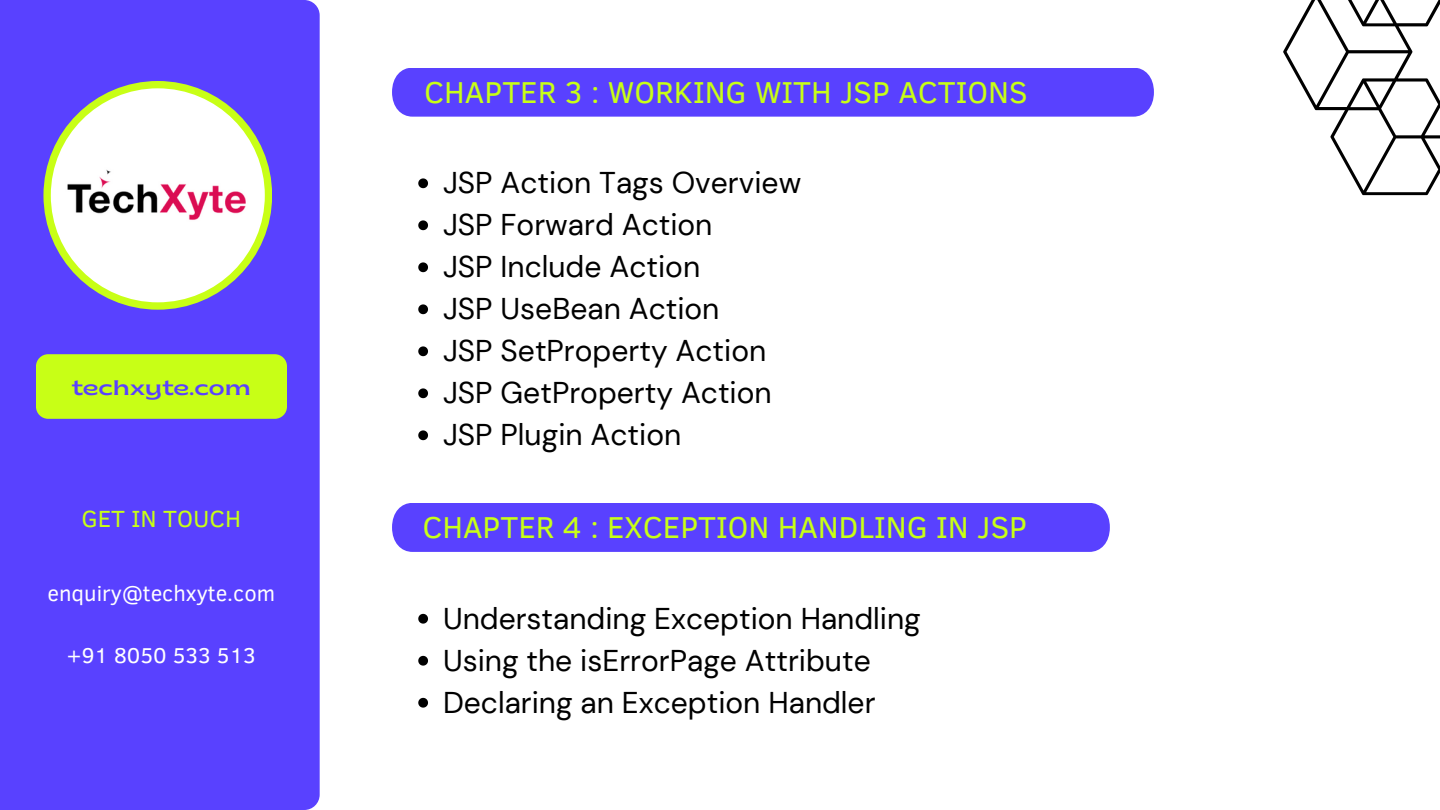
<style>
.page{position:relative;width:1440px;height:810px;background:#fff}
.page>*{position:absolute;margin:0;border:0;box-sizing:border-box;transform-origin:0 0}
.t1{font:31px "Clear Sans";color:#c8ff16}
.t2{font:30px "DM Sans";color:#000}
.t3{font:24px "Clear Sans";color:#c8ff16}
.t4{font:22px "Clear Sans";color:#fff}
.t5{font:semi-expanded 21px "Brice";color:#5941ff}
</style>
<div class="page">
<div style="left:0;top:0;width:320px;height:810px;background:#5941ff"></div>
<div style="left:36px;top:354px;width:251px;height:65px;background:#c8ff16;border-radius:12px"></div>
<div style="left:392px;top:68px;width:762px;height:49px;background:#5941ff"></div>
<div style="left:43px;top:81px;width:229px;height:229px;background:#c8ff16;border-radius:50%"></div>
<img style="left:51px;top:88px;width:214px;height:214px;border-radius:50%">
<svg style="left:418px;top:178px;width:10px;height:10px"></svg>
<svg style="left:418px;top:220px;width:10px;height:10px"></svg>
<svg style="left:418px;top:262px;width:10px;height:10px"></svg>
<svg style="left:418px;top:304px;width:10px;height:10px"></svg>
<svg style="left:418px;top:346px;width:10px;height:10px"></svg>
<svg style="left:418px;top:388px;width:10px;height:10px"></svg>
<svg style="left:418px;top:430px;width:10px;height:10px"></svg>
<svg style="left:418px;top:614px;width:10px;height:10px"></svg>
<svg style="left:418px;top:656px;width:10px;height:10px"></svg>
<svg style="left:418px;top:698px;width:10px;height:10px"></svg>
<svg style="left:1283px;top:0;width:157px;height:195px"></svg>
<div style="left:392px;top:503px;width:718px;height:49px;background:#5941ff"></div>
<p class="t5" style="left:72px;top:379px;width:181px">techxyte.com</p>
<p class="t3" style="left:81px;top:501px;width:161px">GET IN TOUCH</p>
<p class="t4" style="left:47px;top:578px;width:229px">enquiry@techxyte.com</p>
<p class="t4" style="left:67px;top:639px;width:191px">+91 8050 533 513</p>
<p class="t1" style="left:424px;top:70px;width:605px">CHAPTER 3 : WORKING WITH JSP ACTIONS</p>
<p class="t2" style="left:443px;top:164px;width:360px">JSP Action Tags Overview</p>
<p class="t2" style="left:443px;top:206px;width:271px">JSP Forward Action</p>
<p class="t2" style="left:443px;top:248px;width:259px">JSP Include Action</p>
<p class="t2" style="left:443px;top:290px;width:278px">JSP UseBean Action</p>
<p class="t2" style="left:443px;top:332px;width:325px">JSP SetProperty Action</p>
<p class="t2" style="left:443px;top:374px;width:330px">JSP GetProperty Action</p>
<p class="t2" style="left:443px;top:416px;width:240px">JSP Plugin Action</p>
<p class="t1" style="left:422px;top:505px;width:606px">CHAPTER 4 : EXCEPTION HANDLING IN JSP</p>
<p class="t2" style="left:443px;top:599px;width:479px">Understanding Exception Handling</p>
<p class="t2" style="left:443px;top:641px;width:429px">Using the isErrorPage Attribute</p>
<p class="t2" style="left:443px;top:683px;width:434px">Declaring an Exception Handler</p>
</div>
